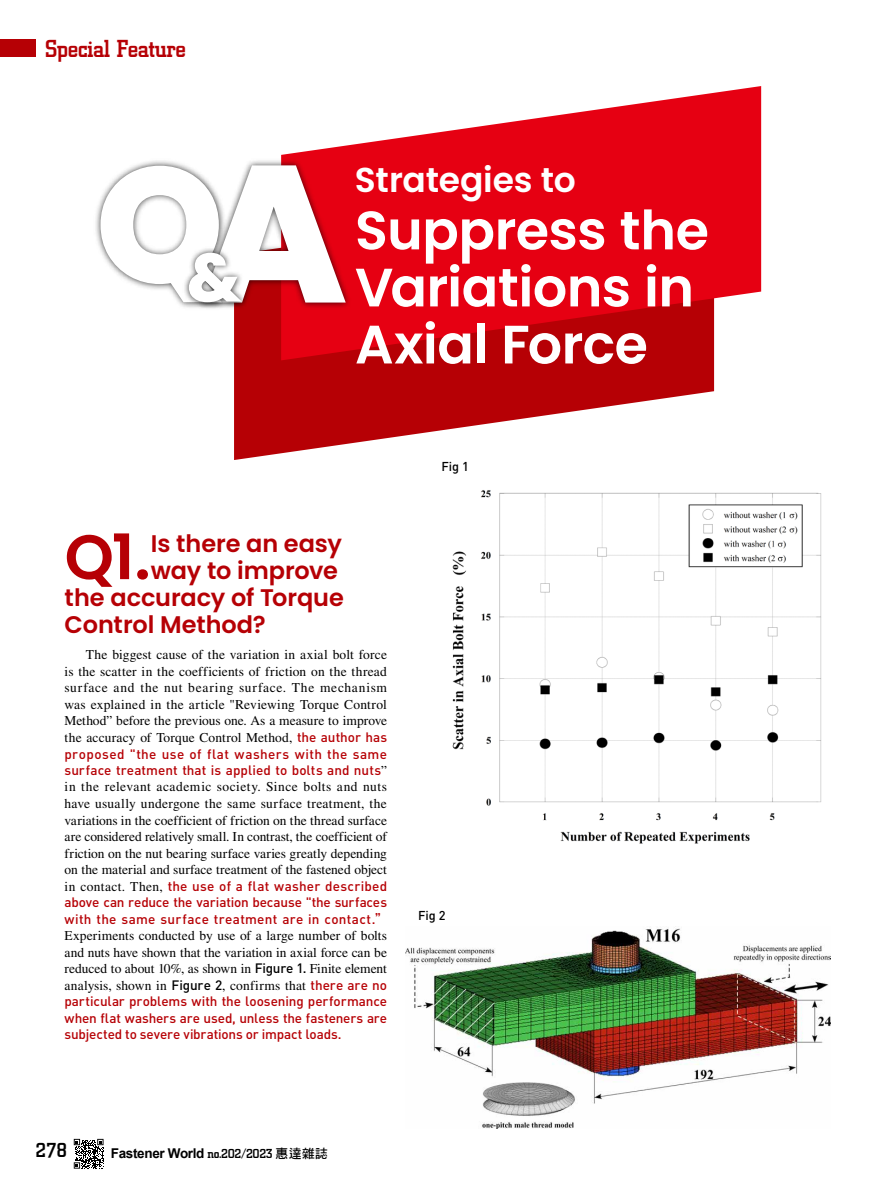
<style>
.page{position:relative;width:893px;height:1191px;background:#fff}
.page>*{position:absolute;margin:0;border:0;box-sizing:border-box;transform-origin:0 0}
.t1{font:600 62.7px "Poppins";color:#b60005}
.t2{font:600 54px/57px "Poppins";letter-spacing:-.01em;color:#fff}
.t3{font:600 34.5px "Poppins";letter-spacing:-.01em;color:#fff}
.t4{font:500 25.5px "City D";letter-spacing:-.025em;color:#b60005}
.t5{font:600 24px "Poppins";letter-spacing:-.005em;color:#b60005}
.t6{font:500 21px "City D";color:#000}
.t7{font:13.5px/16.5px "Times LT Std";letter-spacing:.005em;color:#000;text-align:justify}
.t8{font:500 13.5px/16.5px "DIN Pro";letter-spacing:.01em;color:#b60005;text-align:justify}
.t9{font:700 13.5px "Arial";letter-spacing:-.025em;color:#000}
.t10{font:500 12.75px "DIN Pro";color:#000}
.s1{font-family:"DIN Pro";font-weight:500;color:#b60005}
.s2{font-family:"Times LT Std";font-weight:400;color:#000}
.s3{font-family:"DF Hei Std W7";font-weight:400}
.s4{font-family:"DIN Pro";font-weight:500}
.s5{font-family:"City D";font-weight:500}
.s6{font-family:"DF Hei Std W7";font-weight:400;font-size:12.75px}
</style>
<div class="page">
<div style="left:0;top:40px;width:36px;height:17px;background:#b60005"></div>
<svg style="left:74px;top:1138px;width:30px;height:30px"></svg>
<svg style="left:234px;top:312px;width:480px;height:148px;fill:#b60005"></svg>
<svg style="left:281px;top:86px;width:480px;height:274px;fill:#e60012"></svg>
<img style="left:234px;top:156px;width:121px;height:156px">
<img style="left:95px;top:160px;width:88px;height:145px">
<img style="left:181px;top:302px;width:69px;height:8px">
<svg style="left:101px;top:165px;width:245px;height:137px"></svg>
<img style="left:452px;top:490px;width:370px;height:354px">
<img style="left:406px;top:928px;width:425px;height:200px">
<h3 class="t4" style="left:45px;top:35px;width:143px">Special Feature</h3>
<h3 class="t3" style="left:355px;top:159px;width:222px">Strategies to</h3>
<h2 class="t2" style="left:355px;top:202px;width:355px">Suppress the<br>Variations in<br>Axial Force</h2>
<p class="t10" style="left:441px;top:458px;width:29px">Fig 1</p>
<h1 class="t1" style="left:65px;top:521px;width:88px">Q1.</h1>
<h3 class="t5" style="left:151px;top:530px;width:193px">Is there an easy</h3>
<h3 class="t5" style="left:151px;top:557px;width:189px">way to improve</h3>
<h3 class="t5" style="left:65px;top:584px;width:281px">the accuracy of Torque</h3>
<h3 class="t5" style="left:65px;top:611px;width:202px">Control Method?</h3>
<p class="t7" style="left:64px;top:646px;width:324px;text-indent:21px">The biggest cause of the variation in axial bolt force is the scatter in the coefficients of friction on the thread surface and the nut bearing surface. The mechanism was explained in the article "Reviewing Torque Control Method” before the previous one. As a measure to improve the accuracy of Torque Control Method, <span class="s1">the author has</span></p>
<p class="t8" style="left:64px;top:745px;width:324px">proposed "the use of flat washers with the same surface treatment that is applied to bolts and nuts<span class="s2">”</span></p>
<p class="t7" style="left:65px;top:778px;width:324px">in the relevant academic society. Since bolts and nuts have usually undergone the same surface treatment, the variations in the coefficient of friction on the thread surface are considered relatively small. In contrast, the coefficient of friction on the nut bearing surface varies greatly depending on the material and surface treatment of the fastened object</p>
<p class="t8" style="left:65px;top:877px;width:326px"><span class="s2">in contact. Then,</span> the use of a flat washer described above can reduce the variation because "the surfaces with the same surface treatment are in contact.<span class="s3">”</span></p>
<p class="t7" style="left:65px;top:927px;width:324px">Experiments conducted by use of a large number of bolts and nuts have shown that the variation in axial force can be reduced to about 10%, as shown in <span class="s4">Figure 1.</span> Finite element analysis, shown in <span class="s4">Figure 2</span>, confirms that <span class="s1">there are no</span></p>
<p class="t8" style="left:64px;top:992px;width:324px">particular problems with the loosening performance when flat washers are used, unless the fasteners are subjected to severe vibrations or impact loads.</p>
<p class="t10" style="left:418px;top:906px;width:29px">Fig 2</p>
<h3 class="t6" style="left:36px;top:1138px;width:33px">278</h3>
<p class="t9" style="left:111px;top:1144px;width:219px">Fastener World <span class="s5">no.202/2023</span> <span class="s6">惠達雜誌</span></p>
</div>
